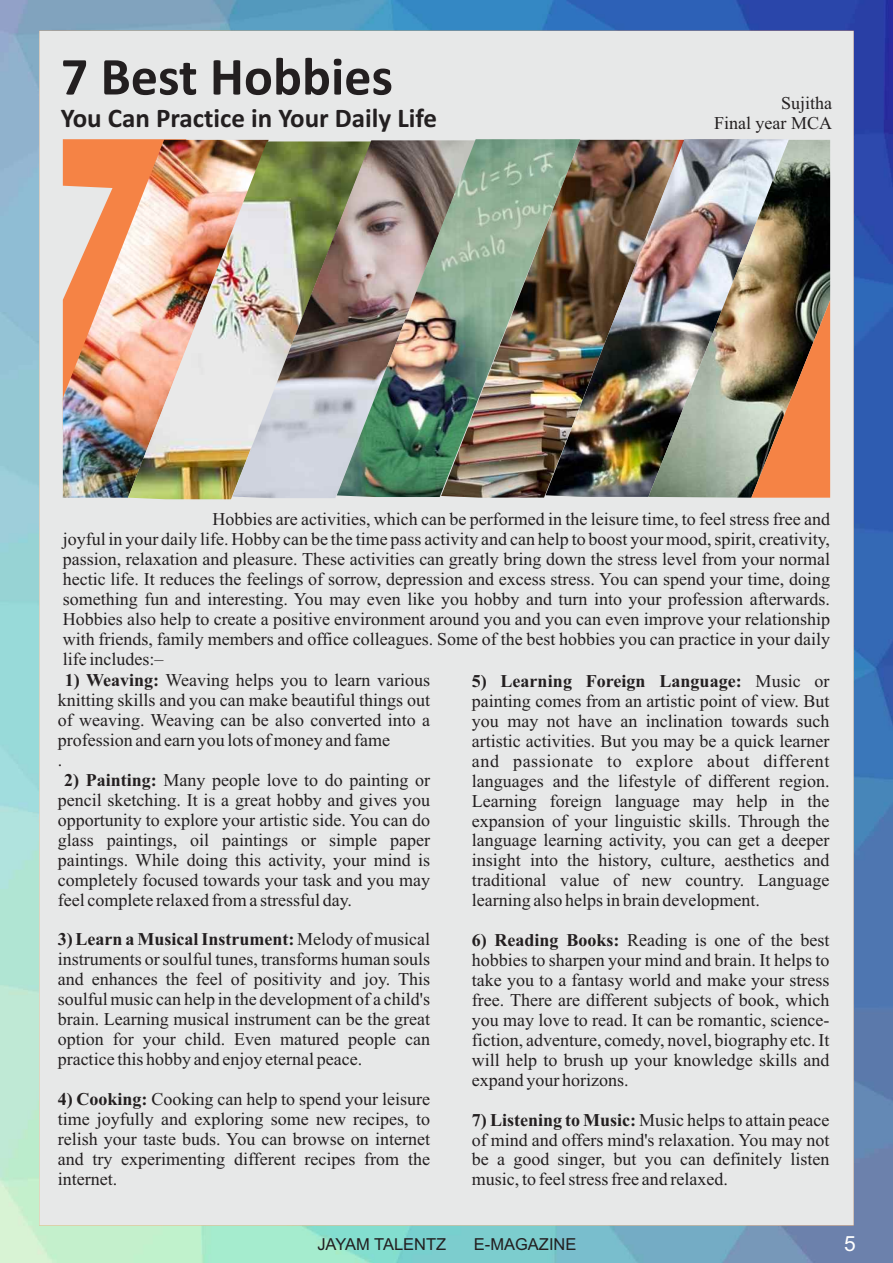
<style>
.page{position:relative;width:893px;height:1263px;background:#fff}
.page>*{position:absolute;margin:0;border:0;box-sizing:border-box;transform-origin:0 0}
.t1{font:700 54px "Calibri";color:#231f20}
.t2{font:700 27px "Calibri";color:#231f20}
.t3{font:21px "Arial";color:#fff}
.t4{font:18px/20px "Times New Roman";color:#231f20;text-align:justify}
.t5{font:16.5px "Arial";color:#231f20}
.s1{font-weight:700}
</style>
<div class="page">
<img style="left:0;top:0;width:893px;height:1263px">
<img style="left:63px;top:140px;width:169px;height:358px">
<img style="left:128px;top:141px;width:244px;height:358px">
<img style="left:232px;top:140px;width:209px;height:358px">
<img style="left:337px;top:139px;width:208px;height:358px">
<img style="left:441px;top:140px;width:207px;height:358px">
<img style="left:545px;top:139px;width:244px;height:358px">
<img style="left:648px;top:140px;width:182px;height:358px">
<svg style="left:751px;top:300px;width:79px;height:198px"></svg>
<h1 class="t1" style="left:61px;top:54px;width:334px">7 Best Hobbies</h1>
<h2 class="t2" style="left:61px;top:106px;width:378px">You Can Practice in Your Daily Life</h2>
<p class="t4" style="left:714px;top:94px;width:119px;text-align:right">Sujitha<br>Final year MCA</p>
<p class="t4" style="left:63px;top:511px;width:769px;text-indent:150px">Hobbies are activities, which can be performed in the leisure time, to feel stress free and joyful in your daily life. Hobby can be the time pass activity and can help to boost your mood, spirit, creativity, passion, relaxation and pleasure. These activities can greatly bring down the stress level from your normal hectic life. It reduces the feelings of sorrow, depression and excess stress. You can spend your time, doing something fun and interesting. You may even like you hobby and turn into your profession afterwards.<br>Hobbies also help to create a positive environment around you and you can even improve your relationship with friends, family members and office colleagues. Some of the best hobbies you can practice in your daily life includes:–</p>
<p class="t4" style="left:58px;top:672px;width:374px;text-align:left;text-indent:7px"><span class="s1">1) Weaving:</span> Weaving helps you to learn various knitting skills and you can make beautiful things out of weaving. Weaving can be also converted into a profession and earn you lots of money and fame<br>.</p>
<p class="t4" style="left:58px;top:772px;width:374px;text-indent:7px"><span class="s1">2) Painting:</span> Many people love to do painting or pencil sketching. It is a great hobby and gives you opportunity to explore your artistic side. You can do glass paintings, oil paintings or simple paper paintings. While doing this activity, your mind is completely focused towards your task and you may feel complete relaxed from a stressful day.</p>
<p class="t4" style="left:58px;top:931px;width:374px"><span class="s1">3) Learn a Musical Instrument:</span> Melody of musical instruments or soulful tunes, transforms human souls and enhances the feel of positivity and joy. This soulful music can help in the development of a child's brain. Learning musical instrument can be the great option for your child. Even matured people can practice this hobby and enjoy eternal peace.</p>
<p class="t4" style="left:58px;top:1091px;width:374px"><span class="s1">4) Cooking:</span> Cooking can help to spend your leisure time joyfully and exploring some new recipes, to relish your taste buds. You can browse on internet and try experimenting different recipes from the internet.</p>
<p class="t4" style="left:472px;top:673px;width:359px"><span class="s1">5) Learning Foreign Language:</span> Music or painting comes from an artistic point of view. But you may not have an inclination towards such artistic activities. But you may be a quick learner and passionate to explore about different languages and the lifestyle of different region.<br>Learning foreign language may help in the expansion of your linguistic skills. Through the language learning activity, you can get a deeper insight into the history, culture, aesthetics and traditional value of new country. Language learning also helps in brain development.</p>
<p class="t4" style="left:472px;top:932px;width:359px"><span class="s1">6) Reading Books:</span> Reading is one of the best hobbies to sharpen your mind and brain. It helps to take you to a fantasy world and make your stress free. There are different subjects of book, which you may love to read. It can be romantic, science&shy;fiction, adventure, comedy, novel, biography etc. It will help to brush up your knowledge skills and expand your horizons.</p>
<p class="t4" style="left:472px;top:1111px;width:359px"><span class="s1">7) Listening to Music:</span> Music helps to attain peace of mind and offers mind's relaxation. You may not be a good singer, but you can definitely listen music, to feel stress free and relaxed.</p>
<p class="t5" style="left:317px;top:1238px;width:130px">JAYAM TALENTZ</p>
<p class="t5" style="left:474px;top:1238px;width:104px">E-MAGAZINE</p>
<p class="t3" style="left:844px;top:1235px;width:13px">5</p>
</div>
